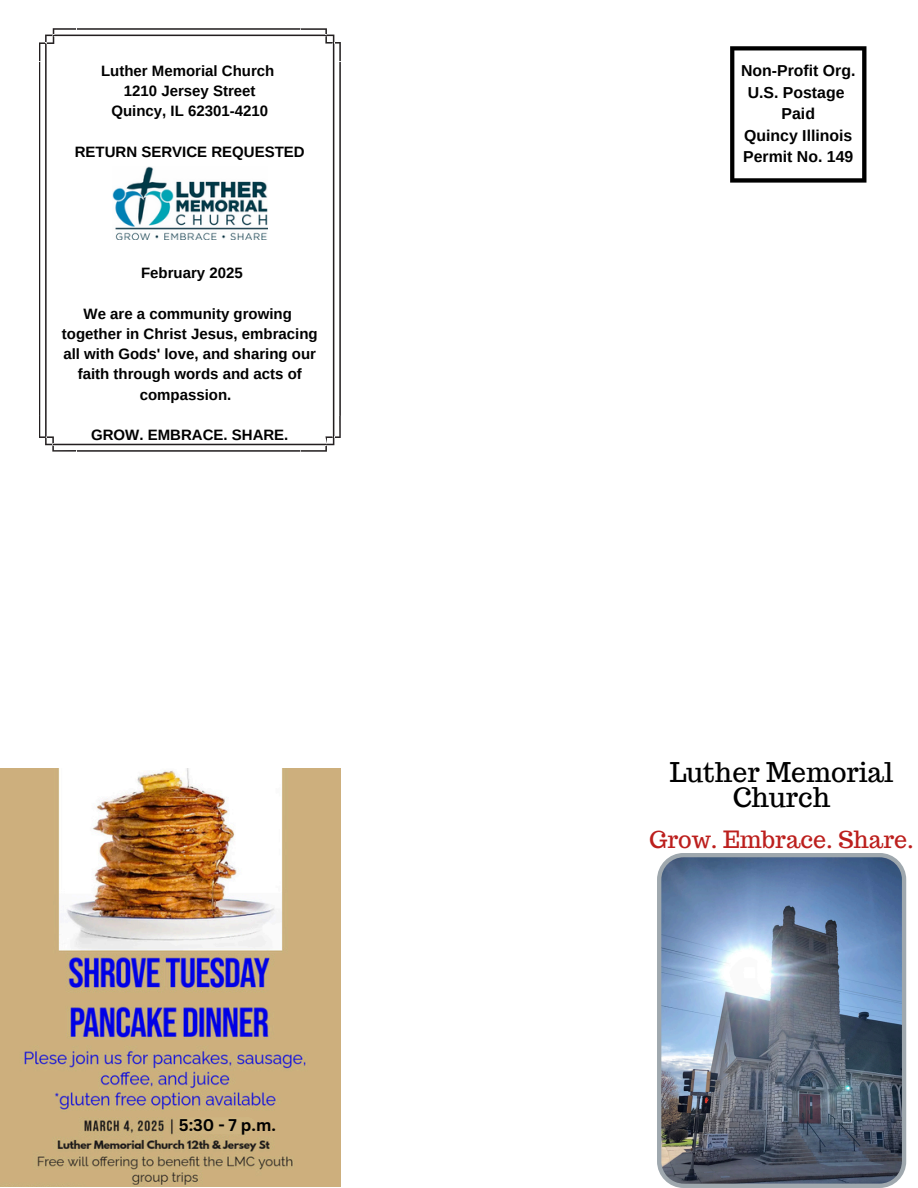
<style>
.page{position:relative;width:918px;height:1188px;background:#fff}
.page>*{position:absolute;margin:0;border:0;box-sizing:border-box;transform-origin:0 0}
.t1{font:26.55px/24.8px "Trocchi";color:#000;text-align:center}
.t2{font:23.25px "Trocchi";color:#bc1f1d}
.t3{font:700 16.5px "Canva Sans";color:#000}
.t4{font:700 15.9px "Arimo";color:#000}
.t5{font:700 15px/20.2px "Arimo";color:#000;text-align:center}
</style>
<div class="page">
<svg style="left:730px;top:46px;width:136px;height:137px"></svg>
<svg style="left:39px;top:28px;width:302px;height:424px"></svg>
<img style="left:112px;top:166px;width:155px;height:73px">
<img style="left:657px;top:853px;width:249px;height:335px">
<img style="left:0;top:769px;width:341px;height:417px">
<svg style="left:176px;top:1117px;width:80px;height:17px"></svg>
<p class="t5" style="left:101px;top:60px;width:175px">Luther Memorial Church</p>
<p class="t5" style="left:124px;top:81px;width:133px">1210 Jersey Street</p>
<p class="t5" style="left:111px;top:101px;width:158px">Quincy, IL 62301-4210</p>
<h5 class="t5" style="left:75px;top:141px;width:231px">RETURN SERVICE REQUESTED</h5>
<p class="t5" style="left:141px;top:263px;width:103px">February 2025</p>
<p class="t5" style="left:84px;top:303px;width:210px">We are a community growing</p>
<p class="t5" style="left:62px;top:324px;width:257px">together in Christ Jesus, embracing all with Gods' love, and sharing our faith through words and acts of compassion.</p>
<h5 class="t5" style="left:91px;top:425px;width:199px">GROW. EMBRACE. SHARE.</h5>
<h3 class="t3" style="left:179px;top:1113px;width:99px">5:30 - 7 p.m.</h3>
<p class="t4" style="left:741px;top:62px;width:116px">Non-Profit Org.</p>
<p class="t4" style="left:748px;top:83px;width:98px">U.S. Postage</p>
<p class="t4" style="left:782px;top:105px;width:35px">Paid</p>
<p class="t4" style="left:744px;top:126px;width:110px">Quincy Illinois</p>
<p class="t4" style="left:743px;top:148px;width:112px">Permit No. 149</p>
<p class="t1" style="left:670px;top:760px;width:225px">Luther Memorial<br>Church</p>
<p class="t2" style="left:649px;top:824px;width:266px">Grow. Embrace. Share.</p>
</div>
